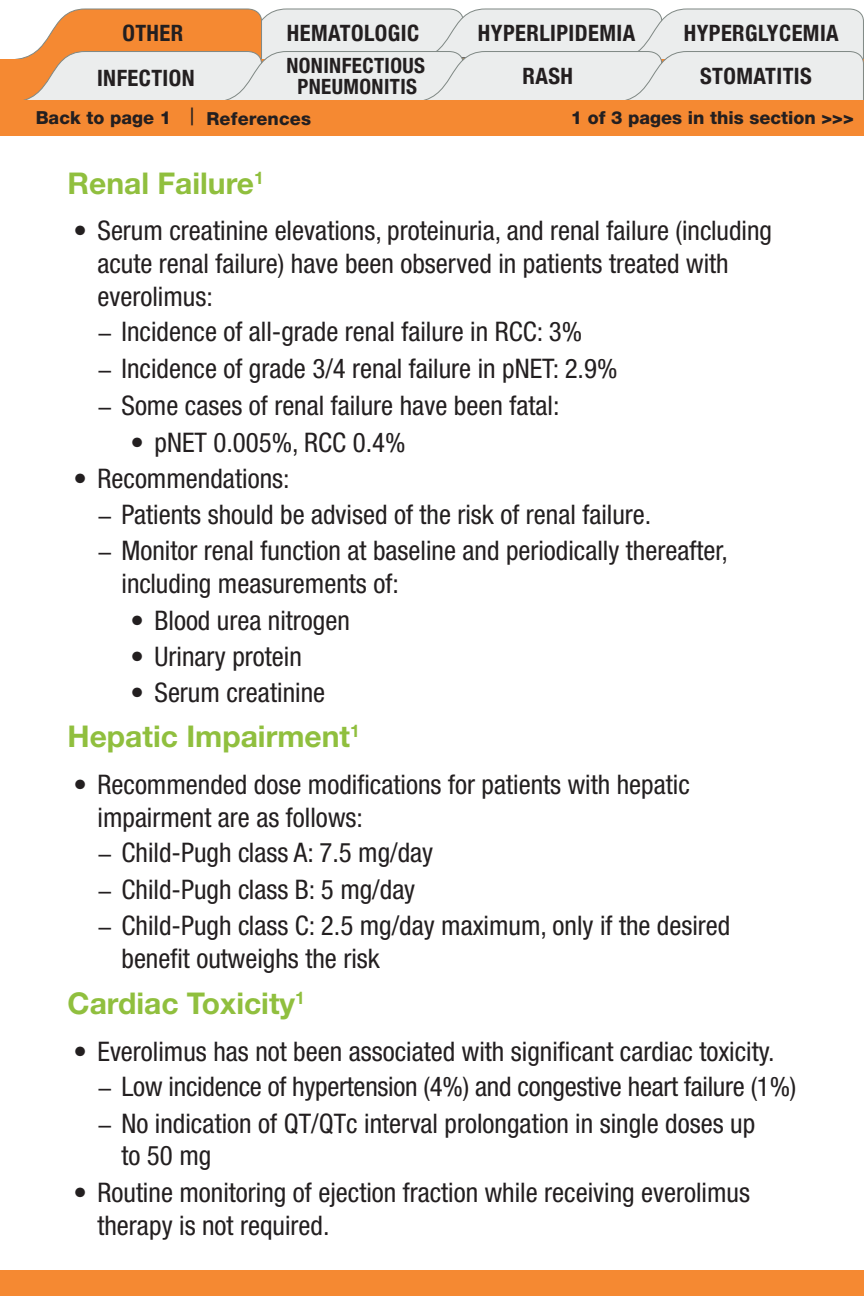
<style>
.page{position:relative;width:864px;height:1296px;background:#fff}
.page>*{position:absolute;margin:0;border:0;box-sizing:border-box;transform-origin:0 0}
.green_subhead{font:700 30px "Helvetica Neue";color:#90bf3e}
.bullet_2{font:condensed 27px/32.4px "Helvetica Neue";color:#231f20}
.Bullet_Text{font:condensed 27px/33px "Helvetica Neue";color:#231f20}
.bullet_3{font:condensed 27px "Helvetica Neue";color:#231f20}
.tab{font:700 condensed 22.5px "Helvetica Neue";letter-spacing:.02em;color:#231f20}
.tab-2{font:700 condensed 21px/21px "Helvetica Neue";letter-spacing:.02em;color:#231f20;text-align:center}
.Paragraph_Style_1{font:800 18px "Helvetica Neue";color:#231f20}
.table_text{font:800 18px "Helvetica Neue";letter-spacing:.01em;color:#231f20}
.s1{font-weight:400;font-stretch:condensed;font-size:24px}
</style>
<div class="page">
<div style="left:0;top:1271px;width:864px;height:25px;background:#f58932"></div>
<svg style="left:9px;top:8px;width:855px;height:92px;background:#eaddd0"></svg>
<div style="left:0;top:100px;width:864px;height:36px;background:#f58932"></div>
<p class="tab" style="left:122px;top:19px;width:62px">OTHER</p>
<p class="tab" style="left:97px;top:64px;width:99px">INFECTION</p>
<p class="tab" style="left:287px;top:19px;width:134px">HEMATOLOGIC</p>
<p class="tab" style="left:478px;top:19px;width:159px">HYPERLIPIDEMIA</p>
<p class="tab" style="left:684px;top:19px;width:157px">HYPERGLYCEMIA</p>
<p class="tab-2" style="left:286px;top:55px;width:140px">NONINFECTIOUS<br>PNEUMONITIS</p>
<p class="tab" style="left:522px;top:63px;width:52px">RASH</p>
<p class="tab" style="left:700px;top:63px;width:113px">STOMATITIS</p>
<p class="tab" style="left:710px;top:72px;width:94px">Infections</p>
<p class="Paragraph_Style_1" style="left:36px;top:107px;width:137px">Back to page 1</p>
<p class="table_text" style="left:190px;top:108px;width:123px"><span class="s1">|</span> References</p>
<p class="Paragraph_Style_1" style="left:571px;top:107px;width:285px">1 of 3 pages in this section &gt;&gt;&gt;</p>
<p class="green_subhead" style="left:68px;top:164px;width:198px">Renal Failure<sup>1</sup></p>
<p class="Bullet_Text" style="left:98px;top:214px;width:676px;text-indent:-24px">• Serum creatinine elevations, proteinuria, and renal failure (including acute renal failure) have been observed in patients treated with everolimus:</p>
<p class="bullet_2" style="left:98px;top:316px;width:486px">− Incidence of all-grade renal failure in RCC: 3%</p>
<p class="bullet_2" style="left:98px;top:352px;width:522px">− Incidence of grade 3/4 renal failure in pNET: 2.9%</p>
<p class="bullet_2" style="left:98px;top:389px;width:464px">− Some cases of renal failure have been fatal:</p>
<p class="bullet_3" style="left:130px;top:427px;width:277px">• pNET 0.005%, RCC 0.4%</p>
<p class="Bullet_Text" style="left:74px;top:462px;width:218px">• Recommendations:</p>
<p class="bullet_2" style="left:98px;top:498px;width:555px">− Patients should be advised of the risk of renal failure.</p>
<p class="bullet_2" style="left:122px;top:534px;width:608px;text-indent:-24px">− Monitor renal function at baseline and periodically thereafter, including measurements of:</p>
<p class="bullet_3" style="left:130px;top:605px;width:221px">• Blood urea nitrogen</p>
<p class="bullet_3" style="left:130px;top:641px;width:173px">• Urinary protein</p>
<p class="bullet_3" style="left:130px;top:677px;width:196px">• Serum creatinine</p>
<p class="green_subhead" style="left:68px;top:718px;width:294px">Hepatic Impairment<sup>1</sup></p>
<p class="Bullet_Text" style="left:98px;top:767px;width:594px;text-indent:-24px">• Recommended dose modifications for patients with hepatic impairment are as follows:</p>
<p class="bullet_2" style="left:98px;top:836px;width:337px">− Child-Pugh class A: 7.5 mg/day</p>
<p class="bullet_2" style="left:98px;top:873px;width:319px">− Child-Pugh class B: 5 mg/day</p>
<p class="bullet_2" style="left:122px;top:909px;width:610px;text-indent:-24px">− Child-Pugh class C: 2.5 mg/day maximum, only if the desired benefit outweighs the risk</p>
<p class="green_subhead" style="left:68px;top:985px;width:239px">Cardiac Toxicity<sup>1</sup></p>
<p class="Bullet_Text" style="left:74px;top:1034px;width:703px">• Everolimus has not been associated with significant cardiac toxicity.</p>
<p class="bullet_2" style="left:98px;top:1070px;width:700px">− Low incidence of hypertension (4%) and congestive heart failure (1%)</p>
<p class="bullet_2" style="left:122px;top:1107px;width:635px;text-indent:-24px">− No indication of QT/QTc interval prolongation in single doses up to 50 mg</p>
<p class="Bullet_Text" style="left:98px;top:1176px;width:654px;text-indent:-24px">• Routine monitoring of ejection fraction while receiving everolimus therapy is not required.</p>
</div>
